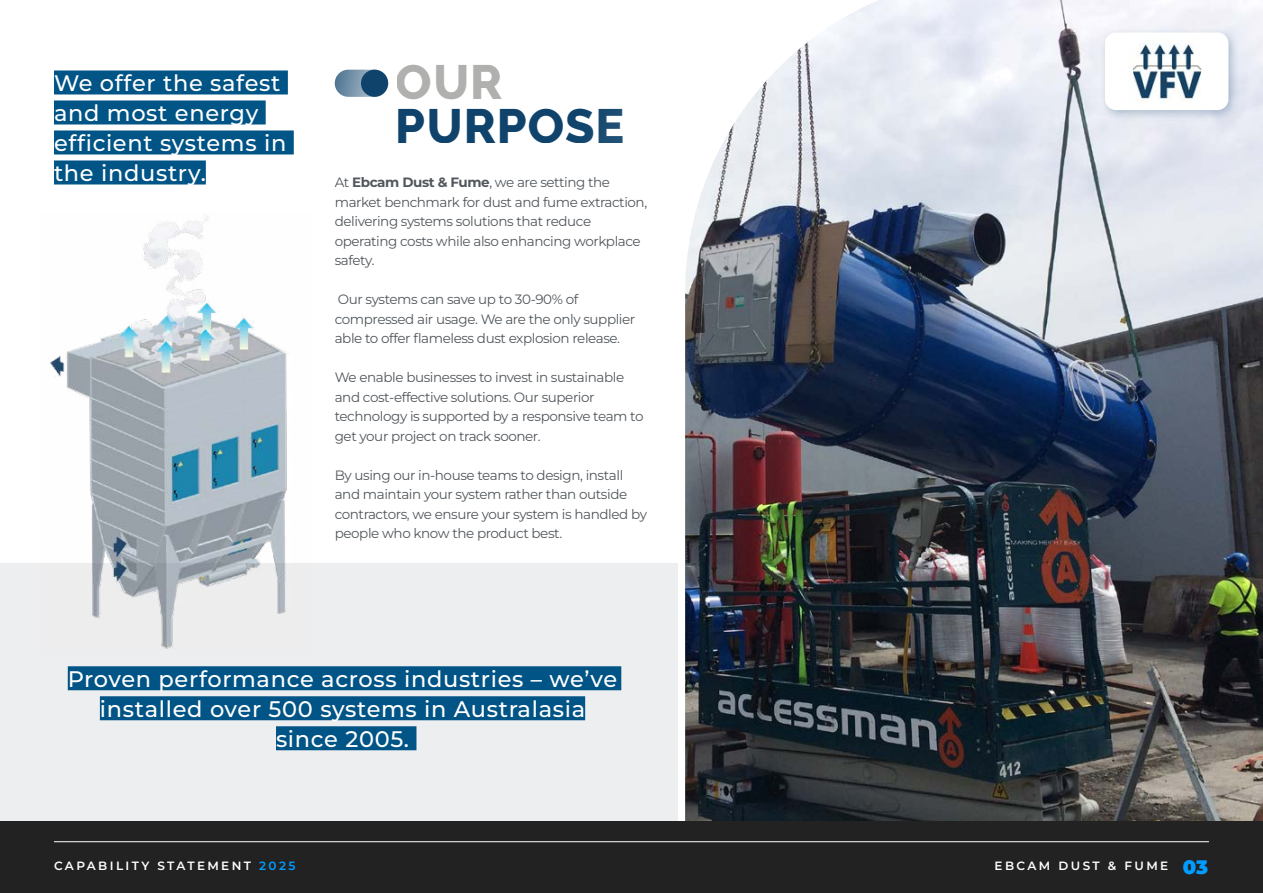
<style>
.page{position:relative;width:1263px;height:893px;background:#fff}
.page>*{position:absolute;margin:0;border:0;box-sizing:border-box;transform-origin:0 0}
.t1{font:800 48px "Raleway";letter-spacing:.02em;color:#0f436b}
.t2{font:800 48px "Raleway";color:#b0b0ae}
.t3{font:500 22.5px/30px "Montserrat";letter-spacing:.03em;color:#fff;text-align:center}
.t4{font:13.5px/19.5px "Montserrat";letter-spacing:-.03em;color:#51575c}
.t5{font:600 12px "Montserrat";letter-spacing:.2em;color:#fff}
.s1{font-weight:700}
.s2{color:#009cff}
.s3{font-weight:900;font-size:19.5px;color:#009cff}
</style>
<div class="page">
<img style="left:685px;top:0;width:578px;height:822px">
<img style="left:50px;top:215px;width:237px;height:348px">
<div style="left:0;top:563px;width:678px;height:259px;background:#edeeef"></div>
<div style="left:0;top:822px;width:1263px;height:71px;background:#222"></div>
<hr style="left:54px;top:841px;width:1155px;height:1px;background:#fff">
<div style="left:68px;top:666px;width:553px;height:24px;background:#005486"></div>
<div style="left:100px;top:696px;width:485px;height:24px;background:#005486"></div>
<div style="left:276px;top:726px;width:140px;height:24px;background:#005486"></div>
<svg style="left:335px;top:70px;width:53px;height:27px"></svg>
<div style="left:361px;top:70px;width:27px;height:27px;background:#0f436b;border-radius:50%"></div>
<div style="left:54px;top:70px;width:234px;height:24px;background:#005486"></div>
<div style="left:54px;top:100px;width:212px;height:24px;background:#005486"></div>
<div style="left:54px;top:130px;width:240px;height:24px;background:#005486"></div>
<div style="left:54px;top:160px;width:152px;height:24px;background:#005486"></div>
<div style="left:1099px;top:27px;width:141px;height:95px;background:#0f436b;opacity:.27"></div>
<div style="left:1105px;top:32px;width:123px;height:78px;background:#fff;border-radius:11px"></div>
<img style="left:1129px;top:43px;width:73px;height:58px">
<h2 class="t3" style="left:54px;top:68px;width:234px;text-align:left">We offer the safest and most energy efficient systems in the industry.</h2>
<h1 class="t2" style="left:396px;top:55px;width:108px">OUR</h1>
<h1 class="t1" style="left:396px;top:98px;width:230px">PURPOSE</h1>
<p class="t4" style="left:335px;top:172px;width:314px">At <span class="s1">Ebcam Dust &amp; Fume</span>, we are setting the market benchmark for dust and fume extraction, delivering systems solutions that reduce operating costs while also enhancing workplace safety.</p>
<p class="t4" style="left:335px;top:289px;width:302px">Our systems can save up to 30-90% of compressed air usage. We are the only supplier able to offer flameless dust explosion release.</p>
<p class="t4" style="left:335px;top:367px;width:310px">We enable businesses to invest in sustainable and cost-effective solutions. Our superior technology is supported by a responsive team to get your project on track sooner.</p>
<p class="t4" style="left:335px;top:465px;width:314px">By using our in-house teams to design, install and maintain your system rather than outside contractors, we ensure your system is handled by people who know the product best.</p>
<h2 class="t3" style="left:68px;top:663px;width:551px">Proven performance across industries – we’ve installed over 500 systems in Australasia since 2005.</h2>
<p class="t5" style="left:54px;top:857px;width:243px">CAPABILITY STATEMENT <span class="s2">2025</span></p>
<p class="t5" style="left:995px;top:857px;width:215px">EBCAM DUST &amp; FUME <span class="s3">03</span></p>
</div>
